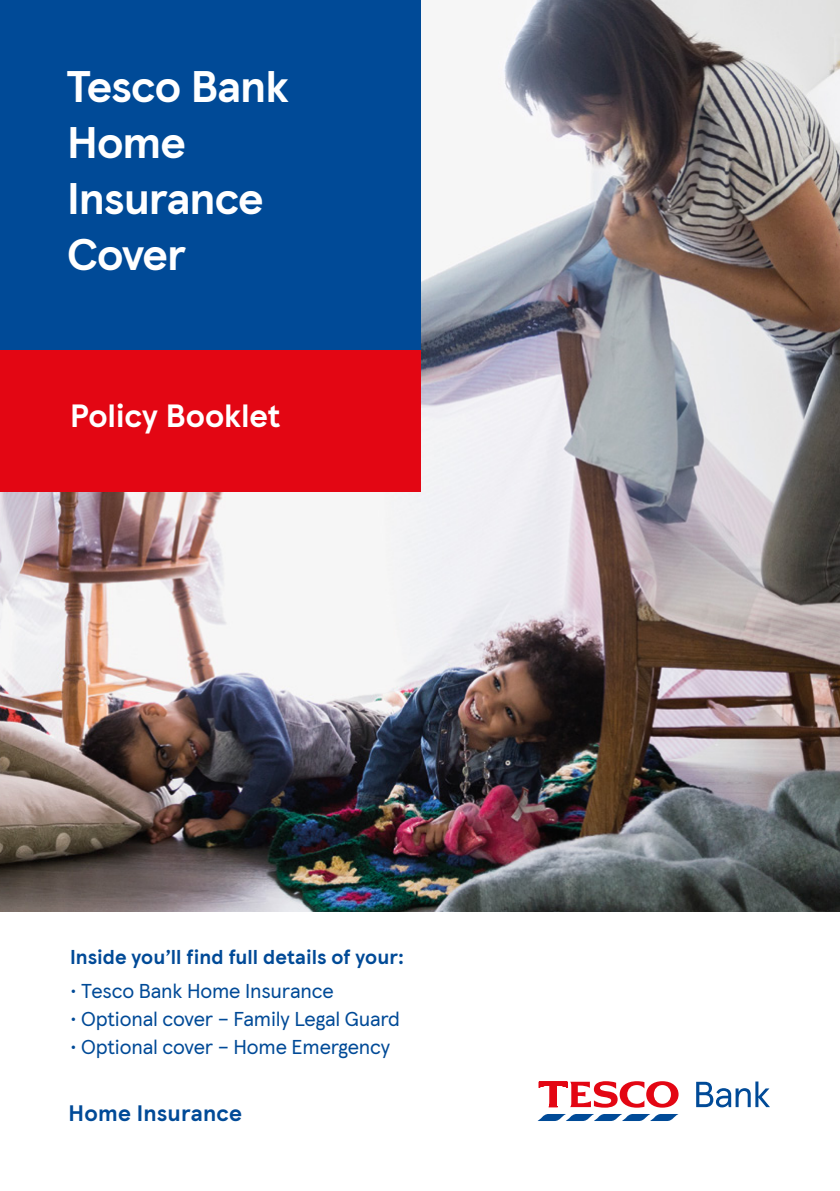
<style>
.page{position:relative;width:840px;height:1191px;background:#fff}
.page>*{position:absolute;margin:0;border:0;box-sizing:border-box;transform-origin:0 0}
.t1{font:700 44px/56px "TESCO Modern";letter-spacing:-.025em;color:#fff}
.t2{font:700 32px "TESCO Modern";letter-spacing:-.005em;color:#fff}
.t3{font:700 22.2px "TESCO Modern";letter-spacing:.01em;color:#004a97}
.t4{font:20px "TESCO Modern";letter-spacing:-.01em;color:#004a97}
.t5{font:700 20px "TESCO Modern";color:#004a97}
</style>
<div class="page">
<img style="left:0;top:0;width:839px;height:911px">
<svg style="left:538px;top:1081px;width:140px;height:26px"></svg>
<svg style="left:537px;top:1114px;width:141px;height:7px"></svg>
<svg style="left:696px;top:1081px;width:73px;height:26px"></svg>
<div style="left:0;top:0;width:420px;height:350px;background:#004a97"></div>
<div style="left:0;top:350px;width:420px;height:141px;background:#e30613"></div>
<h1 class="t1" style="left:67px;top:56px;width:223px">Tesco Bank<br>Home<br>Insurance<br>Cover</h1>
<h2 class="t2" style="left:70px;top:392px;width:212px">Policy Booklet</h2>
<p class="t5" style="left:70px;top:942px;width:336px">Inside you’ll find full details of your:</p>
<p class="t4" style="left:70px;top:975px;width:265px">• Tesco Bank Home Insurance</p>
<p class="t4" style="left:70px;top:1003px;width:331px">• Optional cover – Family Legal Guard</p>
<p class="t4" style="left:70px;top:1031px;width:321px">• Optional cover – Home Emergency</p>
<p class="t3" style="left:69px;top:1096px;width:175px">Home Insurance</p>
</div>
